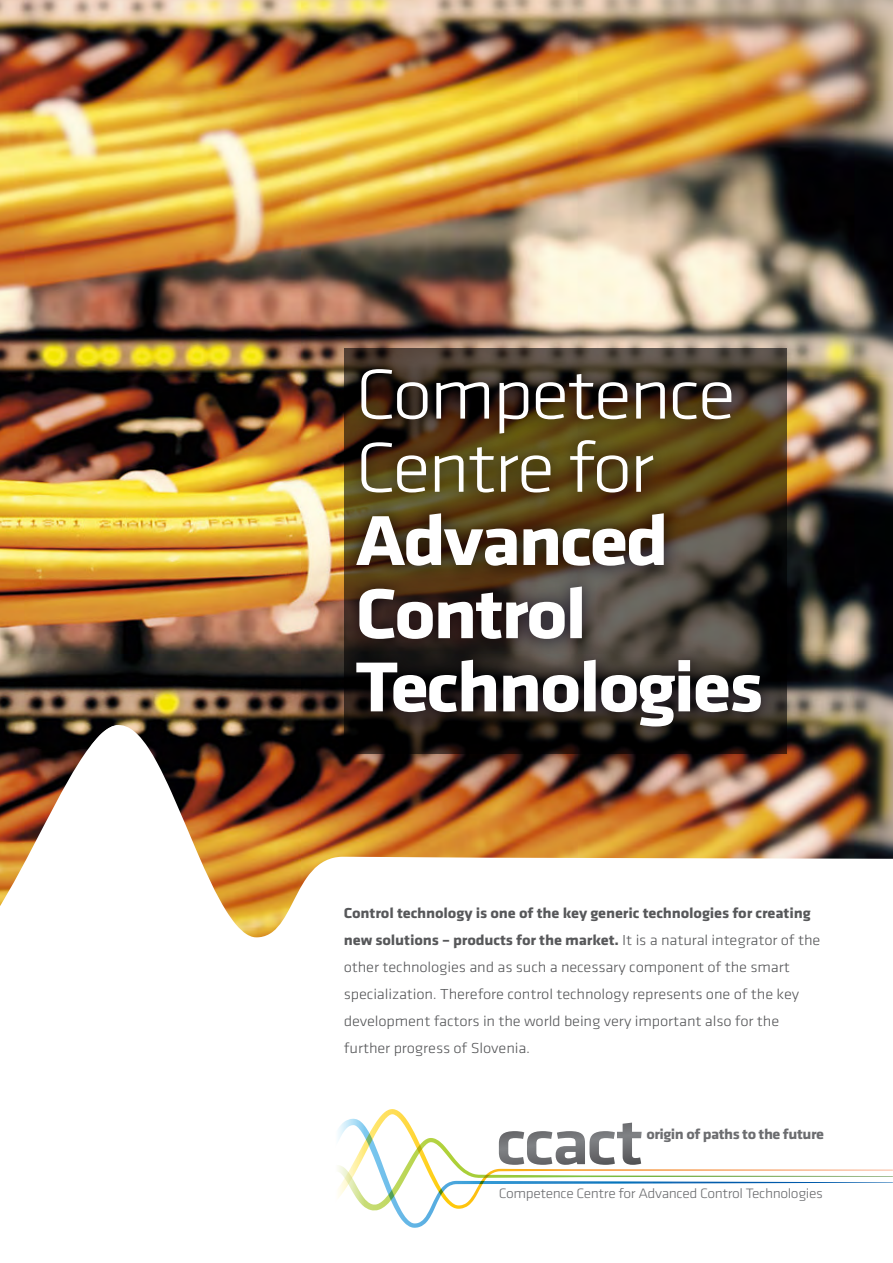
<style>
.page{position:relative;width:893px;height:1263px;background:#fff}
.page>*{position:absolute;margin:0;border:0;box-sizing:border-box;transform-origin:0 0}
.t1{font:700 73.2px/73.2px "Klavika";letter-spacing:-.035em;color:#fff;scale:1.1 1}
.t2{font:300 73.2px/73.2px "Klavika";letter-spacing:-.035em;color:#fff;scale:1.1 1}
.t3{font:300 15px/27px "Klavika";letter-spacing:-.01em;color:#57585a;scale:1.1 1}
.t4{font:700 14.85px "Klavika";letter-spacing:-.03em;color:#6c6d70;scale:1.1 1}
.t5{font:300 14.1px "Klavika";letter-spacing:-.025em;color:#6c6d70;scale:1.1 1}
.s1{font-weight:700}
</style>
<div class="page">
<img style="left:0;top:0;width:893px;height:725px">
<svg style="left:132px;top:725px;width:761px;height:213px"></svg>
<img style="left:0;top:553px;width:132px;height:353px">
<img style="left:330px;top:332px;width:533px;height:490px">
<svg style="left:371px;top:1210px;width:63px;height:18px"></svg>
<svg style="left:364px;top:1109px;width:529px;height:100px"></svg>
<svg style="left:338px;top:1118px;width:26px;height:89px"></svg>
<h1 class="t2" style="left:355px;top:359px;width:348px">Competence<br>Centre for</h1>
<h1 class="t1" style="left:355px;top:505px;width:373px">Advanced<br>Control<br>Technologies</h1>
<p class="t3" style="left:344px;top:899px;width:435px"><span class="s1">Control technology is one of the key generic technologies for creating new solutions – products for the market.</span> It is a natural integrator of the other technologies and as such a necessary component of the smart specialization. Therefore control technology represents one of the key development factors in the world being very important also for the further progress of Slovenia.</p>
<p class="t4" style="left:646px;top:1126px;width:163px">origin of paths to the future</p>
<p class="t5" style="left:499px;top:1186px;width:296px">Competence Centre for Advanced Control Technologies</p>
</div>
